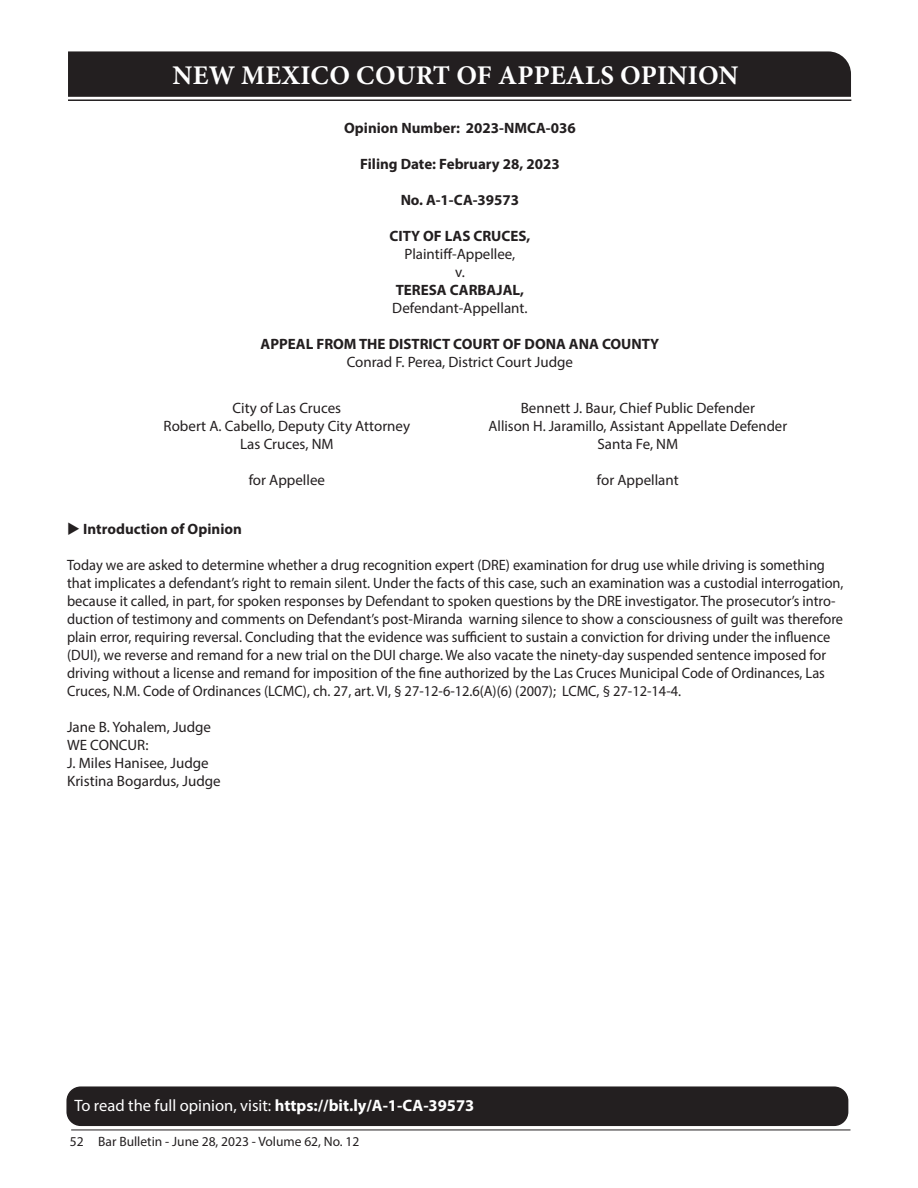
<style>
.page{position:relative;width:918px;height:1188px;background:#fff}
.page>*{position:absolute;margin:0;border:0;box-sizing:border-box;transform-origin:0 0}
.t1{font:700 27px "Minion Pro";letter-spacing:.01em;color:#fff}
.t2{font:16.5px "Myriad Pro";color:#fff}
.t3{font:15px/18px "Myriad Pro";color:#231f20;scale:.96 1}
.t4{font:15px/18px "Myriad Pro";color:#231f20;text-align:center}
.t5{font:700 15px "Myriad Pro";color:#231f20}
.t6{font:13.5px "Myriad Pro";color:#231f20}
.s1{font-weight:700}
</style>
<div class="page">
<hr style="left:71px;top:1130px;width:779px;height:1px;background:#231f20">
<div style="left:68px;top:51px;width:783px;height:46px;background:#231f20"></div>
<hr style="left:68px;top:99px;width:783px;height:2px;background:#231f20">
<div style="left:67px;top:1087px;width:781px;height:38px;background:#231f20;border-radius:14px"></div>
<div style="left:66px;top:1086px;width:782px;height:40px;border:2px solid #231f20;border-radius:14px"></div>
<h1 class="t1" style="left:173px;top:57px;width:568px">NEW MEXICO COURT OF APPEALS OPINION</h1>
<p class="t5" style="left:344px;top:118px;width:233px">Opinion Number: 2023-NMCA-036</p>
<p class="t5" style="left:360px;top:154px;width:201px">Filing Date: February 28, 2023</p>
<p class="t5" style="left:401px;top:190px;width:120px">No. A-1-CA-39573</p>
<p class="t5" style="left:389px;top:226px;width:142px">CITY OF LAS CRUCES,</p>
<p class="t4" style="left:404px;top:244px;width:112px">Plaintiff-Appellee, v.</p>
<p class="t5" style="left:396px;top:280px;width:130px">TERESA CARBAJAL,</p>
<p class="t4" style="left:392px;top:298px;width:137px">Defendant-Appellant.</p>
<p class="t5" style="left:261px;top:334px;width:400px">APPEAL FROM THE DISTRICT COURT OF DONA ANA COUNTY</p>
<p class="t4" style="left:347px;top:352px;width:228px">Conrad F. Perea, District Court Judge</p>
<p class="t4" style="left:164px;top:399px;width:248px">City of Las Cruces<br>Robert A. Cabello, Deputy City Attorney<br>Las Cruces, NM</p>
<p class="t4" style="left:249px;top:471px;width:78px">for Appellee</p>
<p class="t4" style="left:489px;top:399px;width:300px">Bennett J. Baur, Chief Public Defender<br>Allison H. Jaramillo, Assistant Appellate Defender<br>Santa Fe, NM</p>
<p class="t4" style="left:597px;top:471px;width:83px">for Appellant</p>
<p class="t5" style="left:67px;top:519px;width:176px">◆ Introduction of Opinion</p>
<p class="t3" style="left:67px;top:556px;width:810px">Today we are asked to determine whether a drug recognition expert (DRE) examination for drug use while driving is something that implicates a defendant’s right to remain silent. Under the facts of this case, such an examination was a custodial interrogation, because it called, in part, for spoken responses by Defendant to spoken questions by the DRE investigator. The prosecutor’s intro&shy;duction of testimony and comments on Defendant’s post-Miranda warning silence to show a consciousness of guilt was therefore plain error, requiring reversal. Concluding that the evidence was sufficient to sustain a conviction for driving under the influence (DUI), we reverse and remand for a new trial on the DUI charge. We also vacate the ninety-day suspended sentence imposed for driving without a license and remand for imposition of the fine authorized by the Las Cruces Municipal Code of Ordinances, Las Cruces, N.M. Code of Ordinances (LCMC), ch. 27, art. VI, § 27-12-6-12.6(A)(6) (2007); LCMC, § 27-12-14-4.</p>
<p class="t4" style="left:67px;top:718px;width:155px;text-align:left">Jane B. Yohalem, Judge<br>WE CONCUR:<br>J. Miles Hanisee, Judge<br>Kristina Bogardus, Judge</p>
<p class="t2" style="left:74px;top:1096px;width:402px">To read the full opinion, visit: <span class="s1">https://bit.ly/A-1-CA-39573</span></p>
<p class="t6" style="left:70px;top:1133px;width:291px">52 Bar Bulletin - June 28, 2023 - Volume 62, No. 12</p>
</div>
